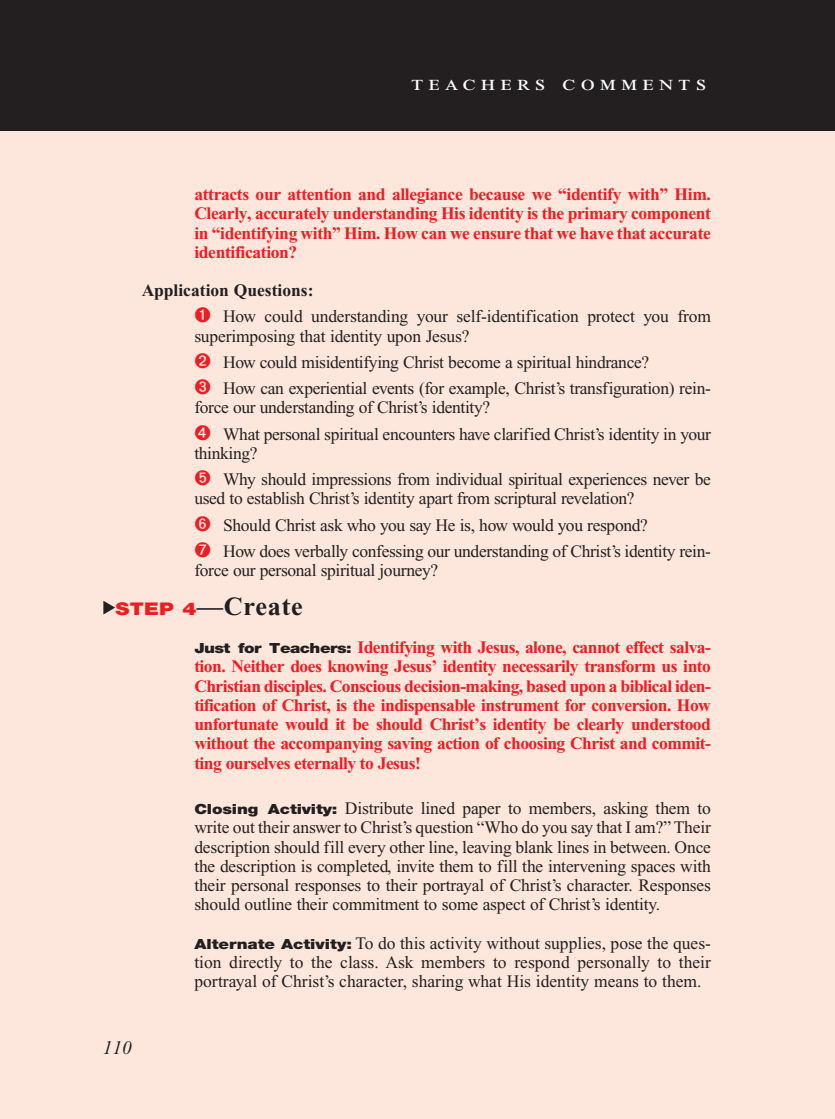
<style>
.page{position:relative;width:835px;height:1119px;background:#fff}
.page>*{position:absolute;margin:0;border:0;box-sizing:border-box;transform-origin:0 0}
.T_Aim_bodyXindent{font:700 26.25px "Times New Roman PS Std";letter-spacing:.025em;color:#231f20}
.Teachers_Comments_He{font:21px "Times New Roman PS Std";letter-spacing:.2em;color:#fff;scale:1.2 1}
.t1{font:italic 19.25px "Times New Roman PS Std";color:#231f20}
.Objectives_Body_Text{font:700 17.5px/19.2px "Times New Roman PS Std";letter-spacing:-.025em;color:#ee1d23;text-align:justify}
.Bulleted_Points1{font:17.5px/19.2px "Times New Roman PS Std";letter-spacing:-.02em;color:#231f20}
.Objectives_Body_Text-2{font:17.5px/19.2px "Times New Roman PS Std";letter-spacing:-.01em;color:#231f20;text-align:justify}
.Roman_Numeral_Sub_He{font:700 17.5px "Times New Roman PS Std";color:#231f20}
.s1{font-family:"Helvetica Neue LT Std";font-weight:900;font-size:17.5px;color:#ee1d23}
.s2{font-family:"Helvetica Neue LT Std";font-weight:900;font-size:14px;color:#231f20}
.s3{font-family:"Helvetica Neue LT Std";font-weight:900;font-size:14px}
</style>
<div class="page">
<div style="left:0;top:125px;width:835px;height:993px;background:#fde7dc"></div>
<svg style="left:103px;top:601px;width:12px;height:13px"></svg>
<div style="left:0;top:0;width:835px;height:130px;background:#231f20"></div>
<p class="Teachers_Comments_He" style="left:411px;top:72px;width:247px">teachers comments</p>
<p class="Objectives_Body_Text" style="left:194px;top:184px;width:518px">attracts our attention and allegiance because we “identify with” Him.<br>Clearly, accurately understanding His identity is the primary component in “identifying with” Him. How can we ensure that we have that accurate identification?</p>
<p class="Roman_Numeral_Sub_He" style="left:142px;top:281px;width:173px">Application Questions:</p>
<p class="Bulleted_Points1" style="left:194px;top:307px;width:516px;text-indent:29px">How could understanding your self-identification protect you from superimposing that identity upon Jesus?</p>
<p class="Bulleted_Points1" style="left:223px;top:352px;width:428px">How could misidentifying Christ become a spiritual hindrance?</p>
<p class="Bulleted_Points1" style="left:194px;top:378px;width:518px;text-indent:29px">How can experiential events (for example, Christ’s transfiguration) rein&shy;force our understanding of Christ’s identity?</p>
<p class="Bulleted_Points1" style="left:194px;top:424px;width:518px;text-indent:29px">What personal spiritual encounters have clarified Christ’s identity in your thinking?</p>
<p class="Bulleted_Points1" style="left:194px;top:469px;width:518px;text-indent:29px">Why should impressions from individual spiritual experiences never be used to establish Christ’s identity apart from scriptural revelation?</p>
<p class="Bulleted_Points1" style="left:223px;top:515px;width:426px">Should Christ ask who you say He is, how would you respond?</p>
<p class="Bulleted_Points1" style="left:194px;top:541px;width:518px;text-indent:29px">How does verbally confessing our understanding of Christ’s identity rein&shy;force our personal spiritual journey?</p>
<p class="T_Aim_bodyXindent" style="left:116px;top:591px;width:189px"><span class="s1">STEP 4</span>—Create</p>
<p class="Objectives_Body_Text" style="left:194px;top:637px;width:518px"><span class="s2">Just for Teachers:</span> Identifying with Jesus, alone, cannot effect salva&shy;tion. Neither does knowing Jesus’ identity necessarily transform us into Christian disciples. Conscious decision-making, based upon a biblical iden&shy;tification of Christ, is the indispensable instrument for conversion. How unfortunate would it be should Christ’s identity be clearly understood without the accompanying saving action of choosing Christ and commit&shy;ting ourselves eternally to Jesus!</p>
<p class="Objectives_Body_Text-2" style="left:194px;top:798px;width:518px"><span class="s3">Closing Activity:</span> Distribute lined paper to members, asking them to write out their answer to Christ’s question “Who do you say that I am?” Their description should fill every other line, leaving blank lines in between. Once the description is completed, invite them to fill the intervening spaces with their personal responses to their portrayal of Christ’s character. Responses should outline their commitment to some aspect of Christ’s identity.</p>
<p class="Objectives_Body_Text-2" style="left:194px;top:933px;width:518px"><span class="s3">Alternate Activity:</span> To do this activity without supplies, pose the ques&shy;tion directly to the class. Ask members to respond personally to their portrayal of Christ’s character, sharing what His identity means to them.</p>
<p class="t1" style="left:103px;top:1037px;width:30px">110</p>
</div>
